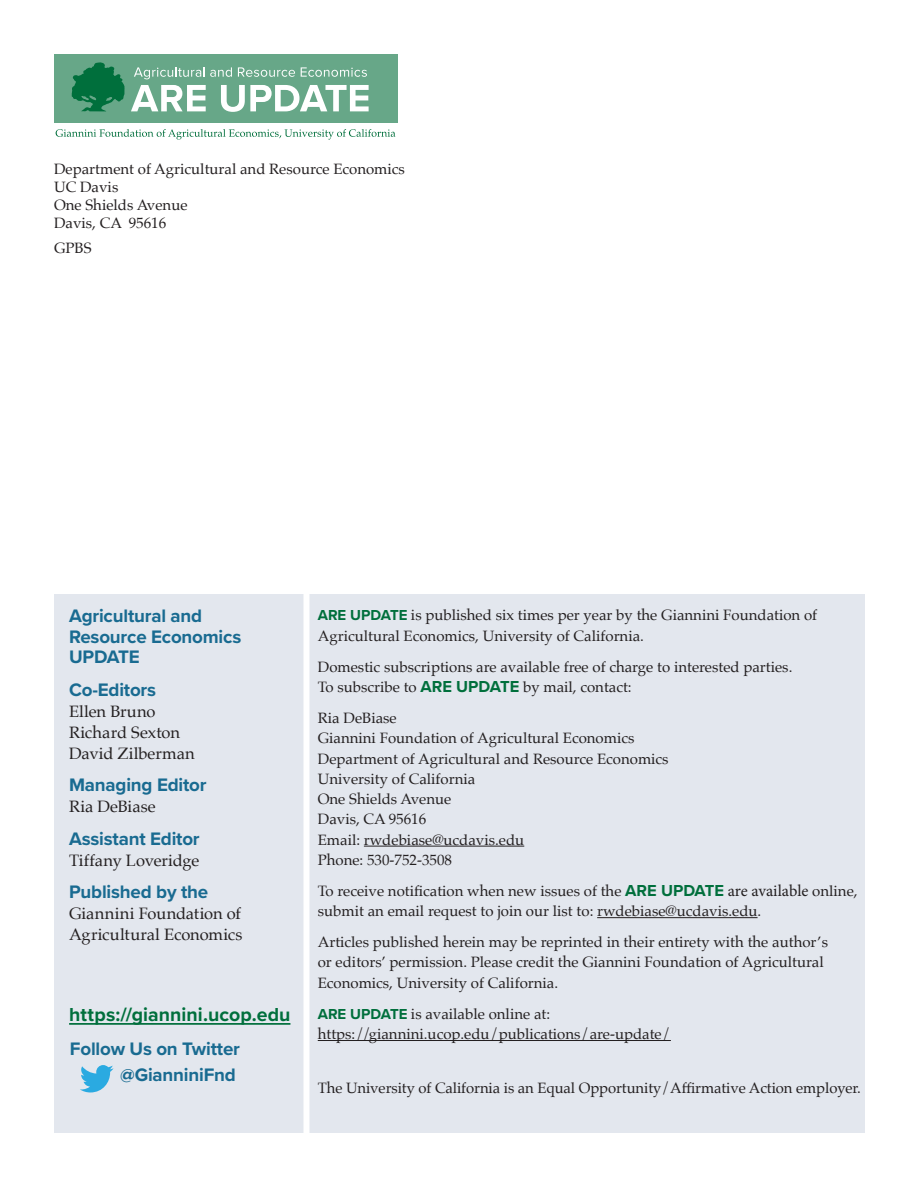
<style>
.page{position:relative;width:918px;height:1188px;background:#fff}
.page>*{position:absolute;margin:0;border:0;box-sizing:border-box;transform-origin:0 0}
.t1{font:700 19.5px "Proxima Nova";letter-spacing:.005em;color:#006f3c}
.t2{font:700 18.75px/20.2px "Proxima Nova";letter-spacing:-.01em;color:#196b91}
.t3{font:16.5px/21px "Palatino";letter-spacing:-.005em;color:#231f20}
.t4{font:15px/20.2px "Palatino";color:#231f20}
.s1{font-family:"Proxima Nova";font-weight:700;color:#006f3c}
.s2{font-family:"Proxima Nova";font-weight:700;font-size:16.5px;color:#006f3c}
.s3{font-family:"Minion Pro";font-size:16.5px}
</style>
<div class="page">
<div style="left:54px;top:594px;width:811px;height:539px;background:#e3e7ee"></div>
<div style="left:54px;top:54px;width:343px;height:68px;background:#67a788"></div>
<svg style="left:134px;top:67px;width:98px;height:12px"></svg>
<svg style="left:238px;top:67px;width:57px;height:10px"></svg>
<svg style="left:301px;top:67px;width:66px;height:10px"></svg>
<svg style="left:131px;top:85px;width:75px;height:26px"></svg>
<svg style="left:221px;top:85px;width:148px;height:27px"></svg>
<svg style="left:56px;top:129px;width:339px;height:11px"></svg>
<svg style="left:72px;top:62px;width:53px;height:49px"></svg>
<div style="left:303px;top:591px;width:6px;height:557px;background:#fff"></div>
<hr style="left:364px;top:846px;width:160px;height:1px;background:#231f20">
<hr style="left:597px;top:917px;width:161px;height:1px;background:#231f20">
<hr style="left:318px;top:1040px;width:353px;height:1px;background:#231f20">
<svg style="left:80px;top:1065px;width:34px;height:27px"></svg>
<hr style="left:69px;top:1023px;width:221px;height:2px;background:#006f3c">
<p class="t4" style="left:54px;top:160px;width:352px;line-height:18px">Department of Agricultural and Resource Economics<br>UC Davis<br>One Shields Avenue<br>Davis, CA 95616</p>
<p class="t4" style="left:54px;top:238px;width:39px">GPBS</p>
<p class="t2" style="left:69px;top:606px;width:174px">Agricultural and<br>Resource Economics<br>UPDATE</p>
<p class="t2" style="left:69px;top:679px;width:89px">Co-Editors</p>
<p class="t3" style="left:69px;top:701px;width:127px">Ellen Bruno<br>Richard Sexton<br>David Zilberman</p>
<p class="t2" style="left:69px;top:775px;width:139px">Managing Editor</p>
<p class="t3" style="left:69px;top:796px;width:88px">Ria DeBiase</p>
<p class="t2" style="left:69px;top:828px;width:132px">Assistant Editor</p>
<p class="t3" style="left:69px;top:850px;width:132px">Tiffany Loveridge</p>
<p class="t2" style="left:69px;top:881px;width:141px">Published by the</p>
<p class="t3" style="left:69px;top:903px;width:175px">Giannini Foundation of<br>Agricultural Economics</p>
<h1 class="t1" style="left:69px;top:1000px;width:223px">https://giannini.ucop.edu</h1>
<p class="t2" style="left:70px;top:1035px;width:172px;line-height:26.2px;text-align:right">Follow Us on Twitter @GianniniFnd</p>
<p class="t4" style="left:318px;top:605px;width:501px"><span class="s1">ARE UPDATE</span> is published six times per year by the Giannini Foundation of<br>Agricultural Economics, University of California.</p>
<p class="t4" style="left:318px;top:656px;width:476px">Domestic subscriptions are available free of charge to interested parties.<br>To subscribe to <span class="s2">ARE UPDATE</span> by mail, contact:</p>
<p class="t4" style="left:318px;top:708px;width:352px">Ria DeBiase<br>Giannini Foundation of Agricultural Economics<br>Department of Agricultural and Resource Economics<br>University of California<br>One Shields Avenue<br>Davis, CA 95616<br>Email: rwdebiase@ucdavis.edu<br>Phone: 530-752-3508</p>
<p class="t4" style="left:318px;top:881px;width:541px">To receive notification when new issues of the <span class="s2">ARE UPDATE</span> <span class="s3">are available</span> online, submit an email request to join our list to: rwdebiase@ucdavis.edu.</p>
<p class="t4" style="left:318px;top:932px;width:512px">Articles published herein may be reprinted in their entirety with the author’s or editors’ permission. Please credit the Giannini Foundation of Agricultural<br>Economics, University of California.</p>
<p class="t4" style="left:318px;top:1003px;width:355px"><span class="s1">ARE UPDATE</span> is available online at: https://giannini.ucop.edu/publications/are-update/</p>
<p class="t4" style="left:318px;top:1078px;width:545px">The University of California is an Equal Opportunity/Affirmative Action employer.</p>
</div>
